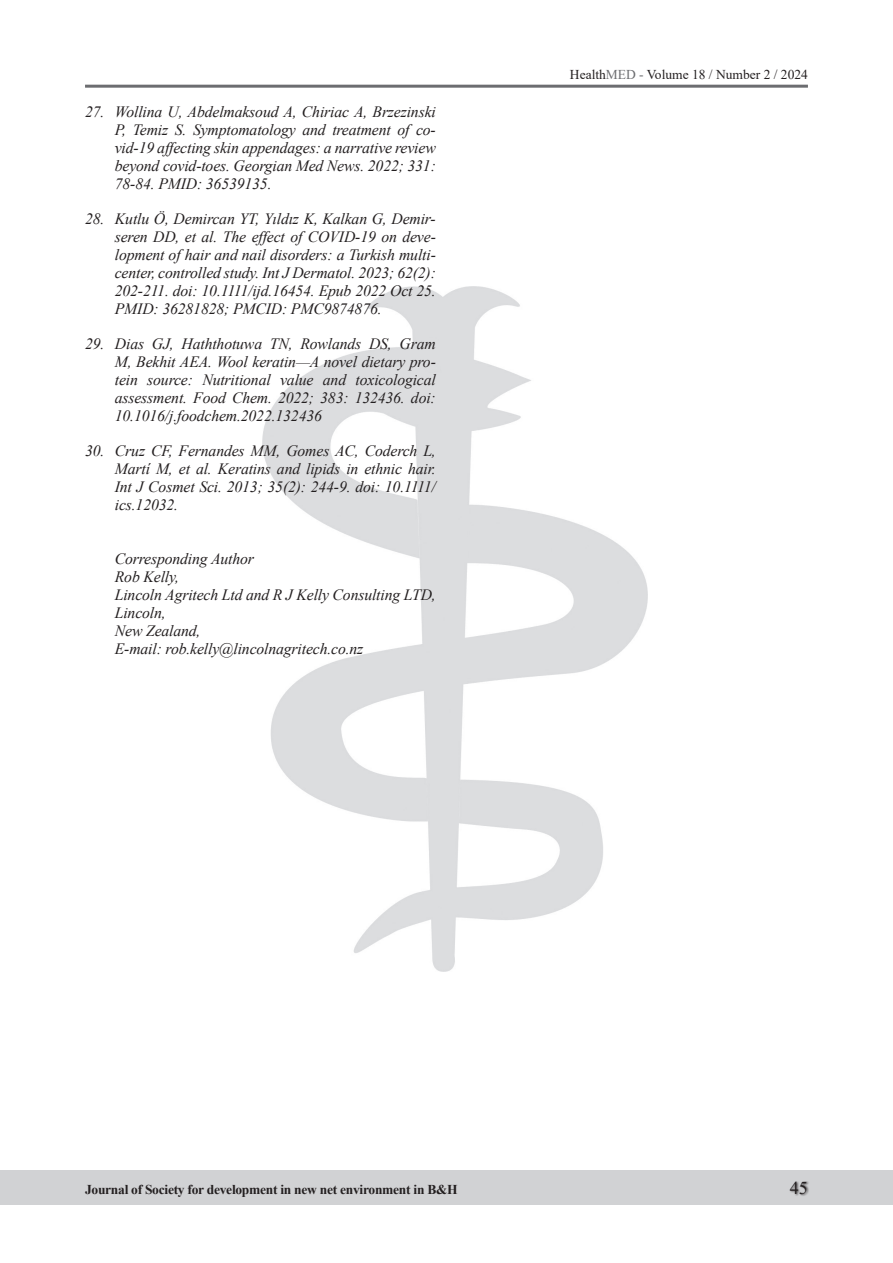
<style>
.page{position:relative;width:893px;height:1263px;background:#fff}
.page>*{position:absolute;margin:0;border:0;box-sizing:border-box;transform-origin:0 0}
.t1{font:18px "Times New Roman";color:#231f20}
.t2{font:italic 15.75px/18px "Times New Roman";letter-spacing:-.01em;color:#231f20;text-align:justify}
.t3{font:700 13.5px "Times New Roman";letter-spacing:-.02em;color:#231f20}
.t4{font:13.5px "Times New Roman";color:#231f20}
.s1{color:#222}
.s2{color:#6c6d70}
</style>
<div class="page">
<div style="left:0;top:1171px;width:893px;height:34px;background:#d1d2d4"></div>
<hr style="left:85px;top:85px;width:723px;height:3px;background:#6c6d70">
<div style="left:789px;top:1181px;width:21px;height:15px;background:#231f20;opacity:.75"></div>
<img style="left:263px;top:286px;width:384px;height:686px">
<p class="t2" style="left:115px;top:103px;width:323px;text-indent:-30px">27. Wollina U, Abdelmaksoud A, Chiriac A, Brzezinski P, Temiz S. Symptomatology and treatment of co&shy;vid-19 affecting skin appendages: a narrative review beyond covid-toes. Georgian Med News. 2022; 331:<br>78-84. PMID: 36539135.</p>
<p class="t2" style="left:115px;top:210px;width:323px;text-indent:-30px">28. Kutlu Ö, Demircan YT, Yıldız K, Kalkan G, Demir&shy;seren DD, et al. The effect of COVID-19 on deve&shy;lopment of hair and nail disorders: a Turkish multi&shy;center, controlled study. Int J Dermatol. 2023; 62(2):<br>202-211. doi: 10.1111/ijd.16454. Epub 2022 Oct 25.<br>PMID: 36281828; PMCID: PMC9874876.</p>
<p class="t2" style="left:115px;top:335px;width:323px;text-indent:-30px">29. Dias GJ, Haththotuwa TN, Rowlands DS, Gram M, Bekhit AEA. Wool keratin—A novel dietary pro&shy;tein source: Nutritional value and toxicological assessment. Food Chem. 2022; 383: 132436. doi:<br>10.1016/j.foodchem.2022.132436</p>
<p class="t2" style="left:115px;top:442px;width:323px;text-indent:-30px">30. Cruz CF, Fernandes MM, Gomes AC, Coderch L, Martí M, et al. Keratins and lipids in ethnic hair.<br>Int J Cosmet Sci. 2013; 35(2): 244-9. doi: 10.1111/ ics.12032.</p>
<p class="t2" style="left:115px;top:550px;width:323px;text-align:left">Corresponding Author<br>Rob Kelly<span class="s1">,<br></span>Lincoln Agritech Ltd and R J Kelly Consulting LTD,<br>Lincoln,<br>New Zealand,<br>E-mail: rob.kelly@lincolnagritech.co.nz</p>
<p class="t4" style="left:570px;top:65px;width:239px">Health<span class="s2">MED -</span> Volume 18 / Number 2 / 2024</p>
<p class="t3" style="left:85px;top:1179px;width:374px">Journal of Society for development in new net environment in B&amp;H</p>
<p class="t1" style="left:790px;top:1175px;width:19px">45</p>
</div>
